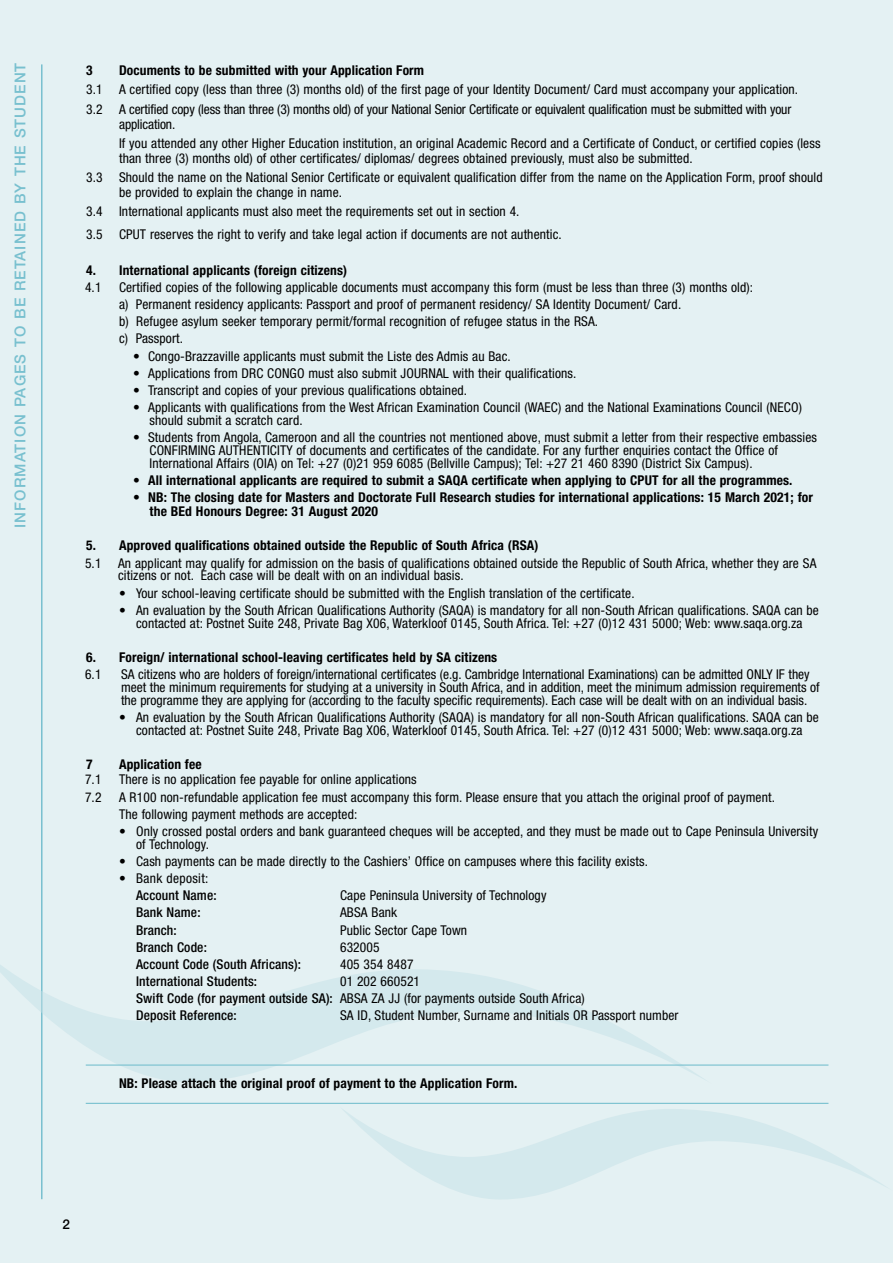
<style>
.page{position:relative;width:893px;height:1263px;background:#e4f1f3}
.page>*{position:absolute;margin:0;border:0;box-sizing:border-box;transform-origin:0 0}
.t1{font:500 15px "Helvetica Neue LT Std";letter-spacing:.07em;color:#78c0cf}
.t2{font:condensed 13.5px/12.9px "Helvetica Neue LT Std";letter-spacing:.01em;color:#000}
.t3{font:700 condensed 13.5px/14px "Helvetica Neue LT Std";letter-spacing:.01em;color:#000}
.t4{font:condensed 13.5px/19.2px "Helvetica Neue LT Std";letter-spacing:-.01em;color:#000}
.t5{font:500 condensed 13.5px "Helvetica Neue LT Std";letter-spacing:.01em;color:#000}
.t6{font:500 13.5px "Helvetica Neue LT Std";color:#000}
.s1{font-weight:400}
.s2{font-weight:500}
</style>
<div class="page">
<hr style="left:41px;top:64px;width:2px;height:1135px;background:#78c0cf">
<svg style="left:0;top:946px;width:886px;height:253px"></svg>
<hr style="left:86px;top:1064px;width:742px;height:2px;background:#78c0cf">
<hr style="left:86px;top:1103px;width:742px;height:1px;background:#78c0cf">
<p class="t1" style="left:11px;top:528px;width:467px;rotate:-90deg">INFORMATION PAGES TO BE RETAINED BY THE STUDENT</p>
<p class="t3" style="left:86px;top:63px;width:8px">3</p>
<p class="t3" style="left:119px;top:63px;width:307px">Documents to be submitted with your Application Form</p>
<p class="t4" style="left:86px;top:80px;width:714px">3.1 A certified copy (less than three (3) months old) of the first page of your Identity Document/ Card must accompany your application.<br>3.2 A certified copy (less than three (3) months old) of your National Senior Certificate or equivalent qualification must be submitted with your</p>
<p class="t2" style="left:119px;top:114px;width:703px;line-height:19.2px">application.<br>If you attended any other Higher Education institution, an original Academic Record and a Certificate of Conduct, or certified copies (less</p>
<p class="t2" style="left:86px;top:148px;width:738px;line-height:19.2px;text-indent:33px">than three (3) months old) of other certificates/ diplomas/ degrees obtained previously, must also be submitted.<br>3.3 Should the name on the National Senior Certificate or equivalent qualification differ from the name on the Application Form, proof should</p>
<p class="t2" style="left:86px;top:183px;width:435px;line-height:19.2px;text-indent:33px">be provided to explain the change in name.<br>3.4 International applicants must also meet the requirements set out in section 4.</p>
<p class="t2" style="left:86px;top:228px;width:477px">3.5 CPUT reserves the right to verify and take legal action if documents are not authentic.</p>
<p class="t3" style="left:86px;top:263px;width:263px">4. International applicants (foreign citizens)</p>
<p class="t2" style="left:85px;top:281px;width:18px">4.1</p>
<p class="t2" style="left:119px;top:278px;width:636px;line-height:17.1px">Certified copies of the following applicable documents must accompany this form (must be less than three (3) months old): a) Permanent residency applicants: Passport and proof of permanent residency/ SA Identity Document/ Card.<br>b) Refugee asylum seeker temporary permit/formal recognition of refugee status in the RSA.<br>c) Passport.</p>
<p class="t2" style="left:133px;top:349px;width:379px">• Congo-Brazzaville applicants must submit the Liste des Admis au Bac.</p>
<p class="t2" style="left:133px;top:366px;width:445px">• Applications from DRC CONGO must also submit JOURNAL with their qualifications.</p>
<p class="t2" style="left:133px;top:384px;width:336px">• Transcript and copies of your previous qualifications obtained.</p>
<p class="t2" style="left:150px;top:401px;width:654px;text-indent:-16px">• Applicants with qualifications from the West African Examination Council (WAEC) and the National Examinations Council (NECO) should submit a scratch card.</p>
<p class="t2" style="left:150px;top:431px;width:669px;text-indent:-16px">• Students from Angola, Cameroon and all the countries not mentioned above, must submit a letter from their respective embassies<br>CONFIRMING AUTHENTICITY of documents and certificates of the candidate. For any further enquiries contact the Office of<br>International Affairs (OIA) on Tel: +27 (0)21 959 6085 (Bellville Campus); Tel: +27 21 460 8390 (District Six Campus).</p>
<p class="t3" style="left:133px;top:473px;width:661px"><span class="s1">•</span> All international applicants are required to submit a SAQA certificate when applying to CPUT for all the programmes.</p>
<p class="t3" style="left:150px;top:490px;width:665px;text-indent:-16px"><span class="s1">•</span> NB: The closing date for Masters and Doctorate Full Research studies for international applications: 15 March 2021; for the BEd Honours Degree: 31 August 2020</p>
<p class="t3" style="left:86px;top:538px;width:454px">5. Approved qualifications obtained outside the Republic of South Africa (RSA)</p>
<p class="t2" style="left:118px;top:556px;width:700px;text-indent:-33px">5.1 An applicant may qualify for admission on the basis of qualifications obtained outside the Republic of South Africa, whether they are SA citizens or not. Each case will be dealt with on an individual basis.</p>
<p class="t2" style="left:119px;top:586px;width:517px">• Your school-leaving certificate should be submitted with the English translation of the certificate.</p>
<p class="t2" style="left:119px;top:603px;width:701px;text-align:center">• An evaluation by the South African Qualifications Authority (SAQA) is mandatory for all non-South African qualifications. SAQA can be contacted at: Postnet Suite 248, Private Bag X06, Waterkloof 0145, South Africa. Tel: +27 (0)12 431 5000; Web: www.saqa.org.za</p>
<p class="t3" style="left:86px;top:650px;width:413px">6. Foreign/ international school-leaving certificates held by SA citizens</p>
<p class="t2" style="left:85px;top:668px;width:18px">6.1</p>
<p class="t2" style="left:121px;top:668px;width:700px">SA citizens who are holders of foreign/international certificates (e.g. Cambridge International Examinations) can be admitted ONLY IF they meet the minimum requirements for studying at a university in South Africa, and in addition, meet the minimum admission requirements of the programme they are applying for (according to the faculty specific requirements). Each case will be dealt with on an individual basis.</p>
<p class="t2" style="left:119px;top:711px;width:701px;text-align:center">• An evaluation by the South African Qualifications Authority (SAQA) is mandatory for all non-South African qualifications. SAQA can be contacted at: Postnet Suite 248, Private Bag X06, Waterkloof 0145, South Africa. Tel: +27 (0)12 431 5000; Web: www.saqa.org.za</p>
<p class="t3" style="left:86px;top:757px;width:8px">7</p>
<p class="t3" style="left:119px;top:757px;width:84px">Application fee</p>
<p class="t2" style="left:85px;top:773px;width:18px">7.1</p>
<p class="t2" style="left:119px;top:773px;width:299px">There is no application fee payable for online applications</p>
<p class="t2" style="left:85px;top:790px;width:18px">7.2</p>
<p class="t2" style="left:119px;top:788px;width:657px;line-height:17.1px">A R100 non-refundable application fee must accompany this form. Please ensure that you attach the original proof of payment.<br>The following payment methods are accepted:</p>
<p class="t2" style="left:136px;top:824px;width:684px;text-indent:-17px">• Only crossed postal orders and bank guaranteed cheques will be accepted, and they must be made out to Cape Peninsula University of Technology.</p>
<p class="t2" style="left:119px;top:855px;width:530px">• Cash payments can be made directly to the Cashiers’ Office on campuses where this facility exists.</p>
<p class="t2" style="left:119px;top:872px;width:91px">• Bank deposit:</p>
<p class="t5" style="left:136px;top:887px;width:82px">Account Name:</p>
<p class="t2" style="left:340px;top:889px;width:208px">Cape Peninsula University of Technology</p>
<p class="t5" style="left:136px;top:904px;width:66px">Bank Name:</p>
<p class="t2" style="left:340px;top:906px;width:59px">ABSA Bank</p>
<p class="t5" style="left:136px;top:922px;width:42px">Branch:</p>
<p class="t2" style="left:340px;top:923px;width:129px">Public Sector Cape Town</p>
<p class="t5" style="left:136px;top:939px;width:72px">Branch Code:</p>
<p class="t2" style="left:340px;top:940px;width:41px">632005</p>
<p class="t5" style="left:136px;top:956px;width:166px">Account Code (South Africans):</p>
<p class="t2" style="left:340px;top:957px;width:75px">405 354 8487</p>
<p class="t5" style="left:136px;top:973px;width:123px">International Students:</p>
<p class="t2" style="left:136px;top:973px;width:450px;line-height:17.1px;text-indent:204px">01 202 660521<br><span class="s2">Swift Code (for payment outside SA):</span> ABSA ZA JJ (for payments outside South Africa)<br><span class="s2">Deposit Reference:</span></p>
<p class="t2" style="left:340px;top:1009px;width:340px">SA ID, Student Number, Surname and Initials OR Passport number</p>
<p class="t3" style="left:119px;top:1076px;width:400px">NB: Please attach the original proof of payment to the Application Form.</p>
<p class="t6" style="left:62px;top:1216px;width:9px">2</p>
</div>
